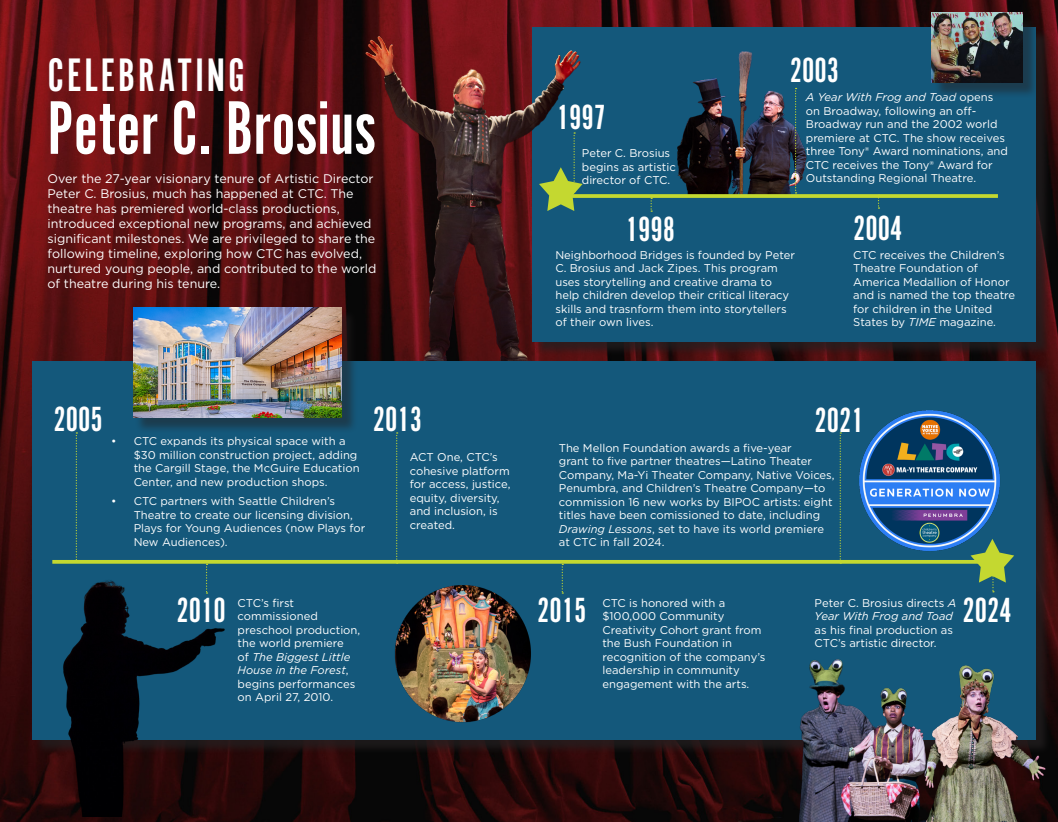
<style>
.page{position:relative;width:1058px;height:822px;background:#fff}
.page>*{position:absolute;margin:0;border:0;box-sizing:border-box;transform-origin:0 0}
.t1{font:78.75px "Alternate Got No 1 D";color:#fff}
.t2{font:48.75px "Alternate Got No 1 D";letter-spacing:.06em;color:#fff}
.t3{font:36.25px "Alternate Got No 1 D";color:#fff}
.t4{font:12.5px/15px "Gotham";color:#fff}
.t5{font:11.25px/13.5px "Gotham";color:#fff}
.s1{font-style:italic}
</style>
<div class="page">
<img style="left:0;top:0;width:1058px;height:821px">
<div style="left:533px;top:29px;width:517px;height:327px;background:#231f20;opacity:.75"></div>
<div style="left:532px;top:27px;width:503px;height:314px;background:#14587b"></div>
<img style="left:677px;top:51px;width:130px;height:143px">
<svg style="left:586px;top:194px;width:411px;height:4px;fill:#bed330"></svg>
<svg style="left:650px;top:198px;width:2px;height:14px"></svg>
<svg style="left:795px;top:88px;width:1px;height:105px"></svg>
<svg style="left:877px;top:194px;width:2px;height:14px"></svg>
<div style="left:34px;top:363px;width:1017px;height:391px;background:#231f20;opacity:.75"></div>
<div style="left:32px;top:361px;width:1003px;height:378px;background:#14587b"></div>
<svg style="left:52px;top:559px;width:794px;height:4px;fill:#c4d830"></svg>
<svg style="left:76px;top:432px;width:1px;height:129px"></svg>
<svg style="left:396px;top:432px;width:2px;height:131px"></svg>
<svg style="left:561px;top:563px;width:2px;height:30px"></svg>
<svg style="left:839px;top:432px;width:2px;height:131px"></svg>
<svg style="left:970px;top:555px;width:44px;height:37px"></svg>
<img style="left:269px;top:0;width:317px;height:360px">
<img style="left:754px;top:634px;width:304px;height:187px">
<img style="left:395px;top:585px;width:136px;height:138px">
<img style="left:0;top:566px;width:246px;height:250px">
<div style="left:933px;top:15px;width:105px;height:84px;background:#231f20;opacity:.49"></div>
<img style="left:931px;top:13px;width:91px;height:70px">
<img style="left:846px;top:410px;width:166px;height:153px">
<div style="left:135px;top:309px;width:222px;height:124px;background:#231f20;opacity:.49"></div>
<img style="left:133px;top:307px;width:209px;height:111px">
<p class="t2" style="left:48px;top:49px;width:199px">CELEBRATING</p>
<p class="t1" style="left:48px;top:86px;width:330px">Peter C. Brosius</p>
<p class="t4" style="left:48px;top:171px;width:330px">Over the 27-year visionary tenure of Artistic Director Peter C. Brosius, much has happened at CTC. The theatre has premiered world-class productions, introduced exceptional new programs, and achieved significant milestones. We are privileged to share the following timeline, exploring how CTC has evolved, nurtured young people, and contributed to the world of theatre during his tenure.</p>
<p class="t3" style="left:557px;top:98px;width:51px">1997</p>
<p class="t5" style="left:582px;top:146px;width:95px">Peter C. Brosius begins as artistic director of CTC.</p>
<p class="t3" style="left:626px;top:210px;width:51px">1998</p>
<p class="t3" style="left:790px;top:51px;width:51px">2003</p>
<p class="t5" style="left:806px;top:90px;width:204px"><span class="s1">A Year With Frog and Toad</span> opens on Broadway, following an off-<br>Broadway run and the 2002 world premiere at CTC. The show receives three Tony® Award nominations, and<br>CTC receives the Tony® Award for<br>Outstanding Regional Theatre.</p>
<p class="t3" style="left:853px;top:209px;width:51px">2004</p>
<p class="t5" style="left:555px;top:247px;width:241px">Neighborhood Bridges is founded by Peter C. Brosius and Jack Zipes. This program uses storytelling and creative drama to help children develop their critical literacy skills and trasnform them into storytellers of their own lives.</p>
<p class="t5" style="left:853px;top:247px;width:163px">CTC receives the Children’s<br>Theatre Foundation of<br>America Medallion of Honor and is named the top theatre for children in the United<br>States by <span class="s1">TIME</span> magazine.</p>
<p class="t3" style="left:54px;top:399px;width:51px">2005</p>
<p class="t5" style="left:134px;top:434px;width:227px;text-indent:-22px">• CTC expands its physical space with a $30 million construction project, adding the Cargill Stage, the McGuire Education Center, and new production shops.</p>
<p class="t5" style="left:134px;top:494px;width:233px;text-indent:-22px">• CTC partners with Seattle Children’s Theatre to create our licensing division, Plays for Young Audiences (now Plays for New Audiences).</p>
<p class="t3" style="left:373px;top:399px;width:51px">2013</p>
<p class="t5" style="left:410px;top:450px;width:102px">ACT One, CTC’s cohesive platform for access, justice, equity, diversity, and inclusion, is created.</p>
<p class="t3" style="left:177px;top:590px;width:51px">2010</p>
<p class="t5" style="left:238px;top:595px;width:124px">CTC’s first commissioned preschool production, the world premiere<br>of <span class="s1">The Biggest Little<br>House in the Forest</span>, begins performances on April 27, 2010.</p>
<p class="t3" style="left:814px;top:401px;width:51px">2021</p>
<p class="t5" style="left:559px;top:440px;width:277px">The Mellon Foundation awards a five-year<br>grant to five partner theatres—Latino Theater Company, Ma-Yi Theater Company, Native Voices, Penumbra, and Children’s Theatre Company—to commission 16 new works by BIPOC artists: eight titles have been comissioned to date, including <span class="s1">Drawing Lessons</span>, set to have its world premiere at CTC in fall 2024.</p>
<p class="t3" style="left:537px;top:590px;width:51px">2015</p>
<p class="t5" style="left:602px;top:595px;width:164px">CTC is honored with a $100,000 Community<br>Creativity Cohort grant from the Bush Foundation in recognition of the company’s leadership in community engagement with the arts.</p>
<p class="t5" style="left:814px;top:595px;width:143px">Peter C. Brosius directs <span class="s1">A<br>Year With Frog and Toad </span>as his final production as<br>CTC’s artistic director.</p>
<p class="t3" style="left:962px;top:590px;width:51px">2024</p>
</div>
